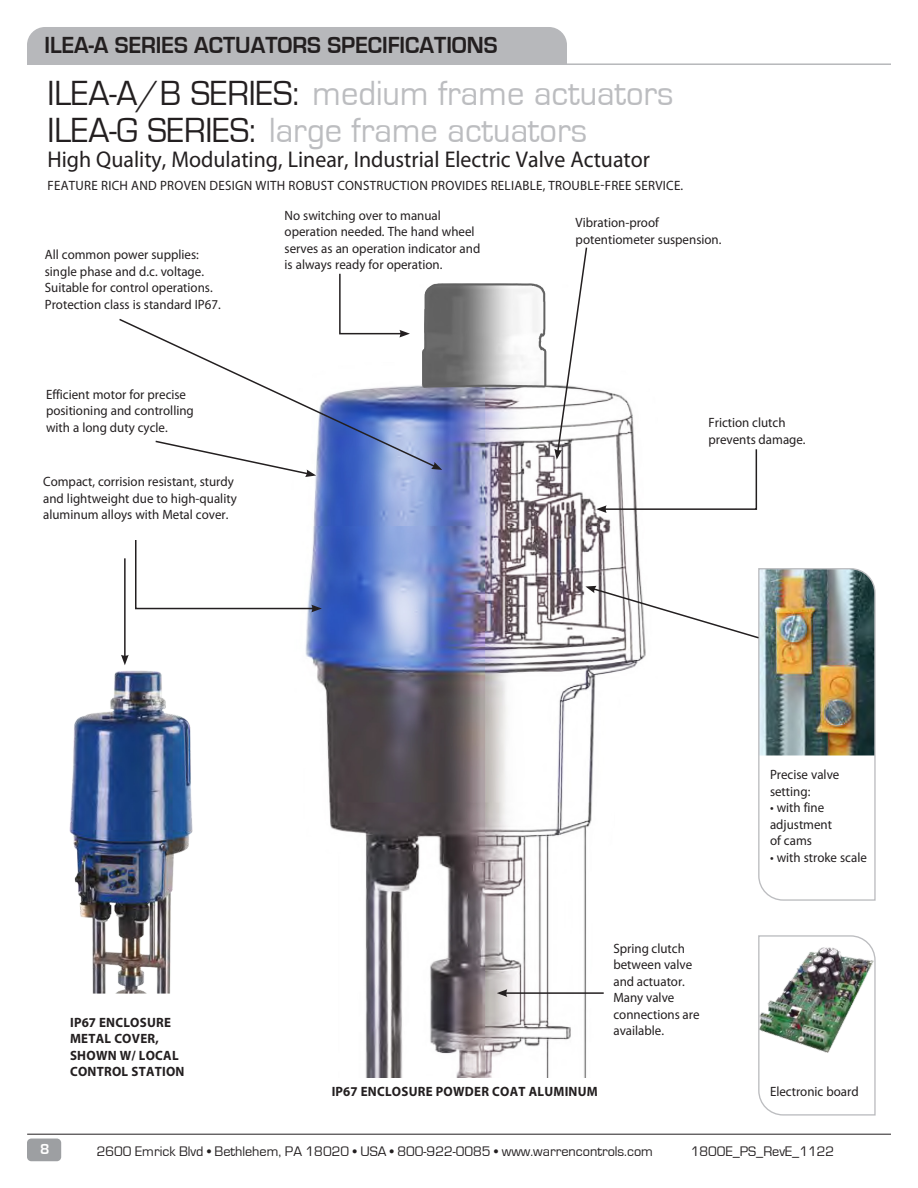
<style>
.page{position:relative;width:918px;height:1188px;background:#fff}
.page>*{position:absolute;margin:0;border:0;box-sizing:border-box;transform-origin:0 0}
.t1{font:36px "Eurostile";color:#bcbdc0;scale:.96 1}
.t2{font:700 24px "Eurostile";color:#231f20;scale:.96 1}
.t3{font:22.8px "Myriad Pro";color:#231f20;scale:.96 1}
.t4{font:700 15px "Eurostile";color:#fff}
.t5{font:14.25px "Eurostile";color:#231f20}
.t6{font:13.5px/16.5px "Myriad Pro";color:#231f20;scale:.96 1}
.t7{font:13.5px "Myriad Pro";letter-spacing:.02em;color:#231f20;scale:.96 1}
.t8{font:700 13.5px/16.5px "Myriad Pro";letter-spacing:.02em;color:#231f20;scale:.96 1}
.s1{color:#231f20}
</style>
<div class="page">
<hr style="left:27px;top:1134px;width:864px;height:1px;background:#231f20">
<div style="left:27px;top:1139px;width:34px;height:22px;background:#9d9fa2;border-radius:4px"></div>
<div style="left:27px;top:27px;width:540px;height:36px;background:#b7b8bb"></div>
<hr style="left:27px;top:63px;width:864px;height:2px;background:#b7b8bb">
<img style="left:758px;top:935px;width:118px;height:181px">
<svg style="left:339px;top:273px;width:2px;height:11px"></svg>
<img style="left:69px;top:670px;width:124px;height:324px">
<img style="left:305px;top:284px;width:335px;height:794px">
<svg style="left:135px;top:538px;width:187px;height:74px"></svg>
<svg style="left:554px;top:247px;width:34px;height:213px"></svg>
<hr style="left:124px;top:558px;width:2px;height:99px;background:#231f20">
<svg style="left:121px;top:655px;width:8px;height:10px"></svg>
<svg style="left:278px;top:468px;width:38px;height:9px"></svg>
<svg style="left:119px;top:317px;width:318px;height:151px"></svg>
<svg style="left:431px;top:462px;width:11px;height:8px"></svg>
<svg style="left:585px;top:567px;width:291px;height:334px"></svg>
<svg style="left:596px;top:448px;width:162px;height:65px"></svg>
<hr style="left:505px;top:992px;width:99px;height:2px;background:#231f20">
<svg style="left:497px;top:989px;width:10px;height:8px"></svg>
<p class="t2" style="left:44px;top:32px;width:474px">ILEA-A SERIES ACTUATORS SPECIFICATIONS</p>
<p class="t1" style="left:47px;top:74px;width:654px"><span class="s1">ILEA-A/B SERIES:</span> medium frame actuators</p>
<p class="t1" style="left:47px;top:110px;width:564px"><span class="s1">ILEA-G SERIES:</span> large frame actuators</p>
<p class="t3" style="left:47px;top:145px;width:629px">High Quality, Modulating, Linear, Industrial Electric Valve Actuator</p>
<p class="t7" style="left:48px;top:177px;width:664px">FEATURE RICH AND PROVEN DESIGN WITH ROBUST CONSTRUCTION PROVIDES RELIABLE, TROUBLE-FREE SERVICE.</p>
<p class="t6" style="left:285px;top:207px;width:205px">No switching over to manual operation needed. The hand wheel serves as an operation indicator and is always ready for operation.</p>
<p class="t6" style="left:576px;top:214px;width:153px">Vibration-proof potentiometer suspension.</p>
<p class="t6" style="left:45px;top:246px;width:185px">All common power supplies: single phase and d.c. voltage.<br>Suitable for control operations.<br>Protection class is standard IP67.</p>
<p class="t6" style="left:46px;top:386px;width:156px">Efficient motor for precise positioning and controlling with a long duty cycle.</p>
<p class="t6" style="left:43px;top:473px;width:200px">Compact, corrision resistant, sturdy</p>
<p class="t6" style="left:43px;top:490px;width:203px">and lightweight due to high-quality aluminum alloys with Metal cover.</p>
<p class="t6" style="left:708px;top:414px;width:82px">Friction clutch</p>
<p class="t6" style="left:708px;top:431px;width:103px">prevents damage.</p>
<p class="t8" style="left:70px;top:1014px;width:121px">IP67 ENCLOSURE<br>METAL COVER,<br>SHOWN W/ LOCAL<br>CONTROL STATION</p>
<p class="t6" style="left:613px;top:940px;width:76px">Spring clutch</p>
<p class="t6" style="left:613px;top:956px;width:91px">between valve and actuator.<br>Many valve connections are available.</p>
<p class="t8" style="left:332px;top:1082px;width:279px">IP67 ENCLOSURE POWDER COAT ALUMINUM</p>
<p class="t6" style="left:770px;top:766px;width:74px">Precise valve setting:</p>
<p class="t6" style="left:770px;top:799px;width:66px">• with fine adjustment</p>
<p class="t6" style="left:770px;top:832px;width:45px">of cams</p>
<p class="t6" style="left:770px;top:849px;width:102px">• with stroke scale</p>
<p class="t6" style="left:770px;top:1083px;width:94px">Electronic board</p>
<p class="t4" style="left:40px;top:1141px;width:11px">8</p>
<p class="t5" style="left:97px;top:1143px;width:558px">2600 Emrick Blvd • Bethlehem, PA 18020 • USA • 800-922-0085 • www.warrencontrols.com</p>
<p class="t5" style="left:691px;top:1143px;width:145px">1800E_PS_RevE_1122</p>
</div>
